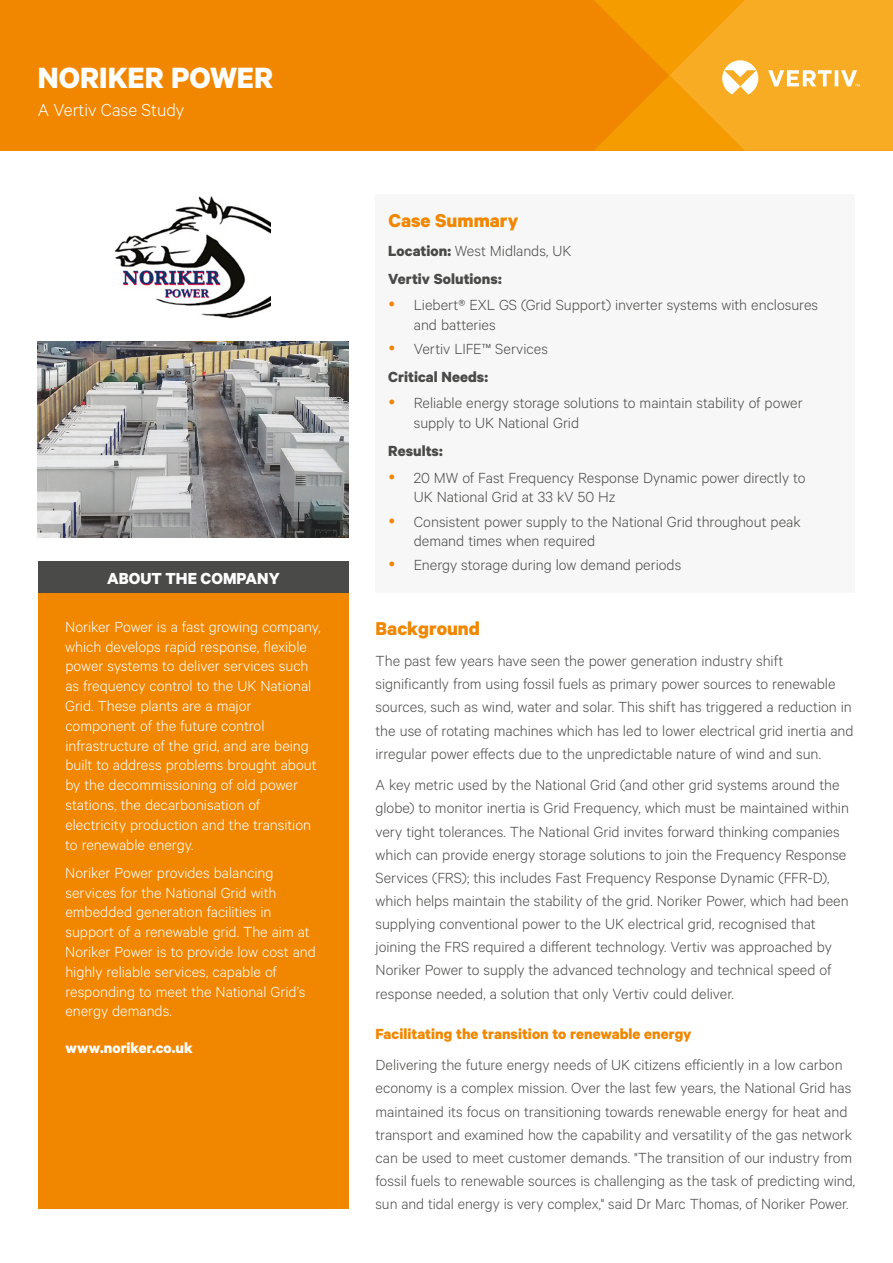
<style>
.page{position:relative;width:893px;height:1263px;background:#fff}
.page>*{position:absolute;margin:0;border:0;box-sizing:border-box;transform-origin:0 0}
.t1{font:700 33px "Calibre";color:#fff}
.t2{font:700 21px "Calibre";color:#f18700}
.t3{font:300 19.5px "Calibre";color:#fff}
.t4{font:700 18px "Calibre";color:#fff}
.t5{font:300 16.5px/23.1px "Calibre";color:#4a4a49}
.t6{font:300 16.5px/19.8px "Calibre";color:#fff}
.t7{font:700 16.5px/28.3px "Calibre";letter-spacing:.005em;color:#4a4a49}
.t8{font:700 16.5px "Calibre";letter-spacing:.005em;color:#f18700}
.t9{font:700 16.5px "Calibre";letter-spacing:.005em;color:#fff}
.s1{font-weight:300}
</style>
<div class="page">
<div style="left:0;top:0;width:572px;height:151px;background:#f18700"></div>
<svg style="left:572px;top:0;width:321px;height:151px"></svg>
<img style="left:38px;top:341px;width:311px;height:197px">
<img style="left:116px;top:196px;width:154px;height:123px">
<div style="left:38px;top:562px;width:311px;height:32px;background:#4a4a49"></div>
<div style="left:38px;top:594px;width:311px;height:615px;background:#f18700"></div>
<div style="left:376px;top:194px;width:479px;height:399px;background:#f7f7f7"></div>
<h1 class="t1" style="left:38px;top:58px;width:237px">NORIKER POWER</h1>
<p class="t3" style="left:38px;top:98px;width:148px">A Vertiv Case Study</p>
<p class="t4" style="left:107px;top:567px;width:174px">ABOUT THE COMPANY</p>
<p class="t6" style="left:65px;top:616px;width:257px">Noriker Power is a fast growing company, which develops rapid response, flexible power systems to deliver services such as frequency control to the UK National Grid. These plants are a major component of the future control infrastructure of the grid, and are being built to address problems brought about by the decommissioning of old power stations, the decarbonisation of electricity production and the transition to renewable energy.</p>
<p class="t6" style="left:65px;top:862px;width:252px">Noriker Power provides balancing services for the National Grid with embedded generation facilities in support of a renewable grid. The aim at Noriker Power is to provide low cost and highly reliable services, capable of responding to meet the National Grid’s energy demands.</p>
<p class="t9" style="left:65px;top:1038px;width:129px">www.noriker.co.uk</p>
<p class="t2" style="left:388px;top:208px;width:131px">Case Summary</p>
<p class="t7" style="left:388px;top:236px;width:185px">Location: <span class="s1">West Midlands, UK<br></span>Vertiv Solutions:</p>
<p class="t5" style="left:414px;top:294px;width:406px;line-height:19.8px">Liebert® EXL GS (Grid Support) inverter systems with enclosures and batteries</p>
<p class="t5" style="left:414px;top:336px;width:136px">Vertiv LIFE™ Services</p>
<p class="t7" style="left:388px;top:362px;width:101px">Critical Needs:</p>
<p class="t5" style="left:414px;top:393px;width:390px;line-height:19.8px">Reliable energy storage solutions to maintain stability of power supply to UK National Grid</p>
<p class="t7" style="left:388px;top:437px;width:56px">Results:</p>
<p class="t5" style="left:414px;top:467px;width:393px;line-height:19.8px">20 MW of Fast Frequency Response Dynamic power directly to<br>UK National Grid at 33 kV 50 Hz</p>
<p class="t5" style="left:414px;top:511px;width:388px;line-height:19.8px">Consistent power supply to the National Grid throughout peak demand times when required</p>
<p class="t5" style="left:414px;top:553px;width:269px">Energy storage during low demand periods</p>
<p class="t2" style="left:376px;top:615px;width:106px">Background</p>
<p class="t5" style="left:376px;top:649px;width:479px">The past few years have seen the power generation industry shift significantly from using fossil fuels as primary power sources to renewable sources, such as wind, water and solar. This shift has triggered a reduction in the use of rotating machines which has led to lower electrical grid inertia and irregular power effects due to the unpredictable nature of wind and sun.</p>
<p class="t5" style="left:376px;top:773px;width:475px">A key metric used by the National Grid (and other grid systems around the globe) to monitor inertia is Grid Frequency, which must be maintained within very tight tolerances. The National Grid invites forward thinking companies which can provide energy storage solutions to join the Frequency Response Services (FRS); this includes Fast Frequency Response Dynamic (FFR-D), which helps maintain the stability of the grid. Noriker Power, which had been supplying conventional power to the UK electrical grid, recognised that joining the FRS required a different technology. Vertiv was approached by Noriker Power to supply the advanced technology and technical speed of response needed, a solution that only Vertiv could deliver.</p>
<p class="t8" style="left:376px;top:1023px;width:317px">Facilitating the transition to renewable energy</p>
<p class="t5" style="left:376px;top:1053px;width:481px">Delivering the future energy needs of UK citizens efficiently in a low carbon economy is a complex mission. Over the last few years, the National Grid has maintained its focus on transitioning towards renewable energy for heat and transport and examined how the capability and versatility of the gas network can be used to meet customer demands. "The transition of our industry from fossil fuels to renewable sources is challenging as the task of predicting wind, sun and tidal energy is very complex," said Dr Marc Thomas, of Noriker Power.</p>
</div>
